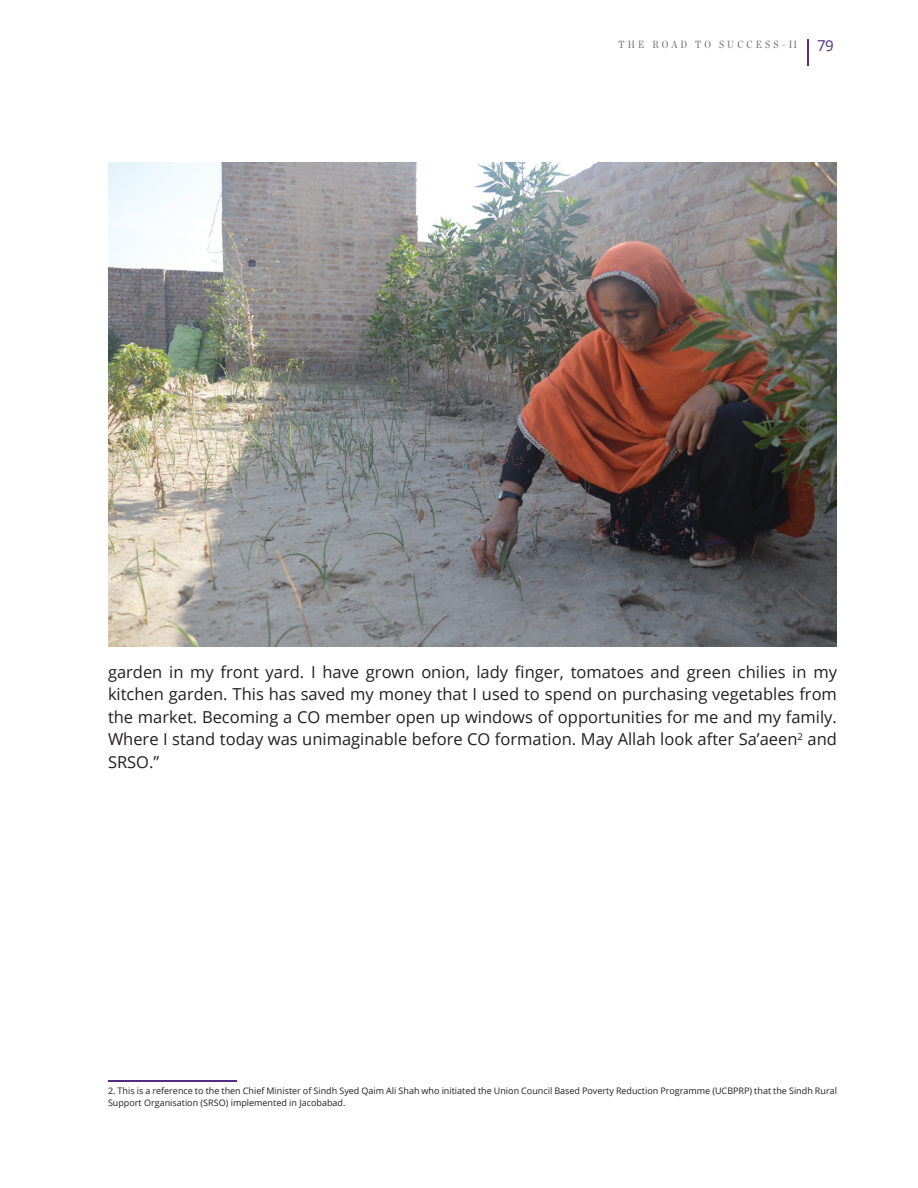
<style>
.page{position:relative;width:918px;height:1188px;background:#fff}
.page>*{position:absolute;margin:0;border:0;box-sizing:border-box;transform-origin:0 0}
.t1{font:16.5px/22.5px "Open Sans";color:#231f20;text-align:justify}
.t2{font:15px "Open Sans";color:#542d84}
.t3{font:10.5px "Chronicle Deck Cond";letter-spacing:.3em;color:#6c6d70}
.t4{font:9px/12px "Open Sans";color:#231f20}
</style>
<div class="page">
<hr style="left:807px;top:39px;width:2px;height:27px;background:#542d84">
<img style="left:108px;top:162px;width:729px;height:485px">
<hr style="left:108px;top:1080px;width:128px;height:2px;background:#542d83">
<p class="t3" style="left:619px;top:36px;width:180px">THE ROAD TO SUCCESS-II</p>
<p class="t2" style="left:817px;top:35px;width:18px">79</p>
<p class="t1" style="left:108px;top:660px;width:731px">garden in my front yard. I have grown onion, lady finger, tomatoes and green chilies in my kitchen garden. This has saved my money that I used to spend on purchasing vegetables from the market. Becoming a CO member open up windows of opportunities for me and my family.<br>Where I stand today was unimaginable before CO formation. May Allah look after Sa’aeen<sup>2</sup> and SRSO.”</p>
<p class="t4" style="left:108px;top:1085px;width:730px">2. This is a reference to the then Chief Minister of Sindh Syed Qaim Ali Shah who initiated the Union Council Based Poverty Reduction Programme (UCBPRP) that the Sindh Rural<br>Support Organisation (SRSO) implemented in Jacobabad.</p>
</div>
